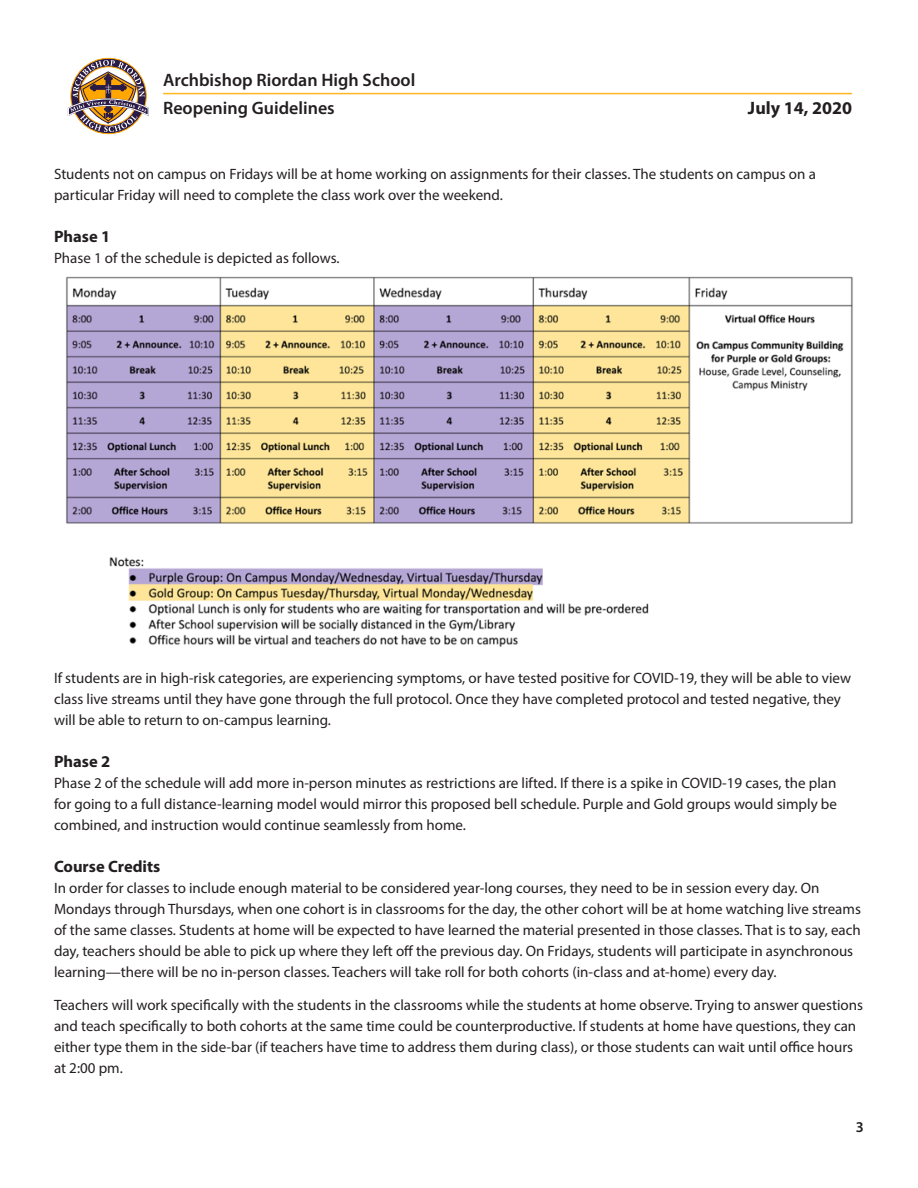
<style>
.page{position:relative;width:918px;height:1188px;background:#fff}
.page>*{position:absolute;margin:0;border:0;box-sizing:border-box;transform-origin:0 0}
.t1{font:600 18px "Myriad Pro";color:#231f20}
.t2{font:700 18px "Myriad Pro";color:#231f20}
.t3{font:700 16.5px "Myriad Pro";color:#231f20}
.t4{font:15px/21px "Myriad Pro";color:#231f20}
.t5{font:600 15px "Myriad Pro";color:#231f20}
</style>
<div class="page">
<img style="left:66px;top:276px;width:787px;height:371px">
<svg style="left:67px;top:58px;width:82px;height:76px"></svg>
<hr style="left:163px;top:93px;width:689px;height:1px;background:#ffb620">
<p class="t1" style="left:163px;top:69px;width:254px">Archbishop Riordan High School</p>
<p class="t1" style="left:163px;top:97px;width:173px">Reopening Guidelines</p>
<p class="t2" style="left:748px;top:96px;width:106px">July 14, 2020</p>
<p class="t4" style="left:54px;top:163px;width:763px">Students not on campus on Fridays will be at home working on assignments for their classes. The students on campus on a particular Friday will need to complete the class work over the weekend.</p>
<p class="t3" style="left:54px;top:225px;width:58px">Phase 1</p>
<p class="t4" style="left:54px;top:247px;width:287px">Phase 1 of the schedule is depicted as follows.</p>
<p class="t4" style="left:54px;top:667px;width:799px">If students are in high-risk categories, are experiencing symptoms, or have tested positive for COVID-19, they will be able to view class live streams until they have gone through the full protocol. Once they have completed protocol and tested negative, they will be able to return to on-campus learning.</p>
<p class="t3" style="left:54px;top:751px;width:58px">Phase 2</p>
<p class="t4" style="left:54px;top:772px;width:785px;text-align:justify">Phase 2 of the schedule will add more in-person minutes as restrictions are lifted. If there is a spike in COVID-19 cases, the plan for going to a full distance-learning model would mirror this proposed bell schedule. Purple and Gold groups would simply be combined, and instruction would continue seamlessly from home.</p>
<p class="t3" style="left:54px;top:856px;width:108px">Course Credits</p>
<p class="t4" style="left:54px;top:877px;width:808px">In order for classes to include enough material to be considered year-long courses, they need to be in session every day. On Mondays through Thursdays, when one cohort is in classrooms for the day, the other cohort will be at home watching live streams of the same classes. Students at home will be expected to have learned the material presented in those classes. That is to say, each day, teachers should be able to pick up where they left off the previous day. On Fridays, students will participate in asynchronous learning—there will be no in-person classes. Teachers will take roll for both cohorts (in-class and at-home) every day.</p>
<p class="t4" style="left:54px;top:994px;width:811px">Teachers will work specifically with the students in the classrooms while the students at home observe. Trying to answer questions and teach specifically to both cohorts at the same time could be counterproductive. If students at home have questions, they can either type them in the side-bar (if teachers have time to address them during class), or those students can wait until office hours at 2:00 pm.</p>
<p class="t5" style="left:856px;top:1117px;width:10px">3</p>
</div>
